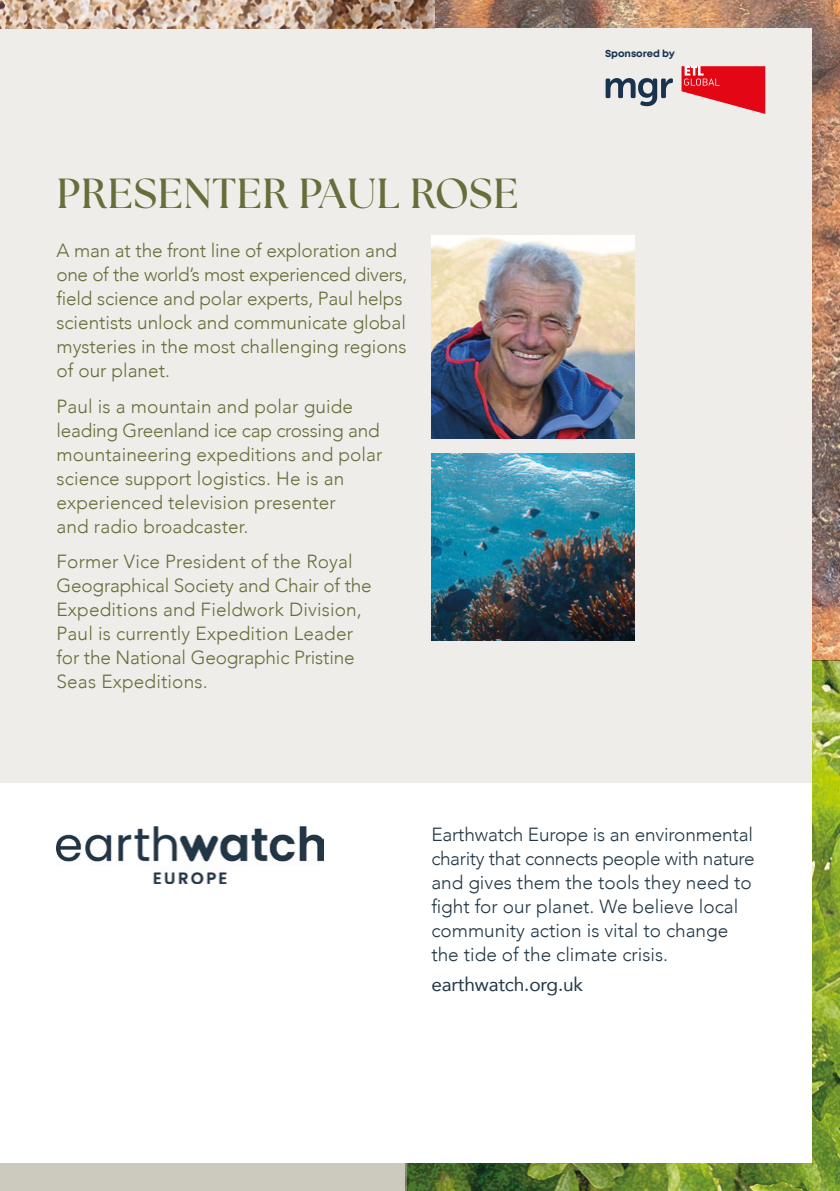
<style>
.page{position:relative;width:840px;height:1191px;background:#fff}
.page>*{position:absolute;margin:0;border:0;box-sizing:border-box;transform-origin:0 0}
.t1{font:700 42px "The Seasons";letter-spacing:.02em;color:#666e39}
.t2{font:300 19px/24px "Avenir";color:#666e39}
.t3{font:300 19px/24px "Avenir";color:#233746}
.t4{font:19px "Avenir";letter-spacing:-.01em;color:#233746}
.t5{font:700 10px "Mont";letter-spacing:-.005em;color:#17324f}
</style>
<div class="page">
<img style="left:406px;top:660px;width:433px;height:531px">
<img style="left:434px;top:0;width:405px;height:660px">
<div style="left:0;top:28px;width:811px;height:1134px;background:#efedea"></div>
<div style="left:0;top:1162px;width:406px;height:29px;background:#cccabf"></div>
<div style="left:0;top:782px;width:811px;height:380px;background:#fff"></div>
<img style="left:431px;top:454px;width:203px;height:186px">
<img style="left:431px;top:235px;width:203px;height:204px">
<img style="left:0;top:0;width:434px;height:28px">
<svg style="left:605px;top:78px;width:67px;height:28px"></svg>
<svg style="left:681px;top:66px;width:83px;height:48px"></svg>
<img style="left:56px;top:826px;width:267px;height:57px">
<p class="t1" style="left:57px;top:165px;width:463px">PRESENTER PAUL ROSE</p>
<p class="t2" style="left:56px;top:239px;width:352px">A man at the front line of exploration and one of the world’s most experienced divers, field science and polar experts, Paul helps scientists unlock and communicate global mysteries in the most challenging regions of our planet.</p>
<p class="t2" style="left:56px;top:394px;width:327px">Paul is a mountain and polar guide leading Greenland ice cap crossing and mountaineering expeditions and polar science support logistics. He is an experienced television presenter<br>and radio broadcaster.</p>
<p class="t2" style="left:56px;top:549px;width:316px">Former Vice President of the Royal Geographical Society and Chair of the Expeditions and Fieldwork Division, Paul is currently Expedition Leader for the National Geographic Pristine Seas Expeditions.</p>
<p class="t5" style="left:604px;top:47px;width:71px">Sponsored by</p>
<p class="t3" style="left:431px;top:822px;width:325px">Earthwatch Europe is an environmental charity that connects people with nature and gives them the tools they need to fight for our planet. We believe local community action is vital to change the tide of the climate crisis.</p>
<p class="t4" style="left:431px;top:968px;width:153px">earthwatch.org.uk</p>
</div>
